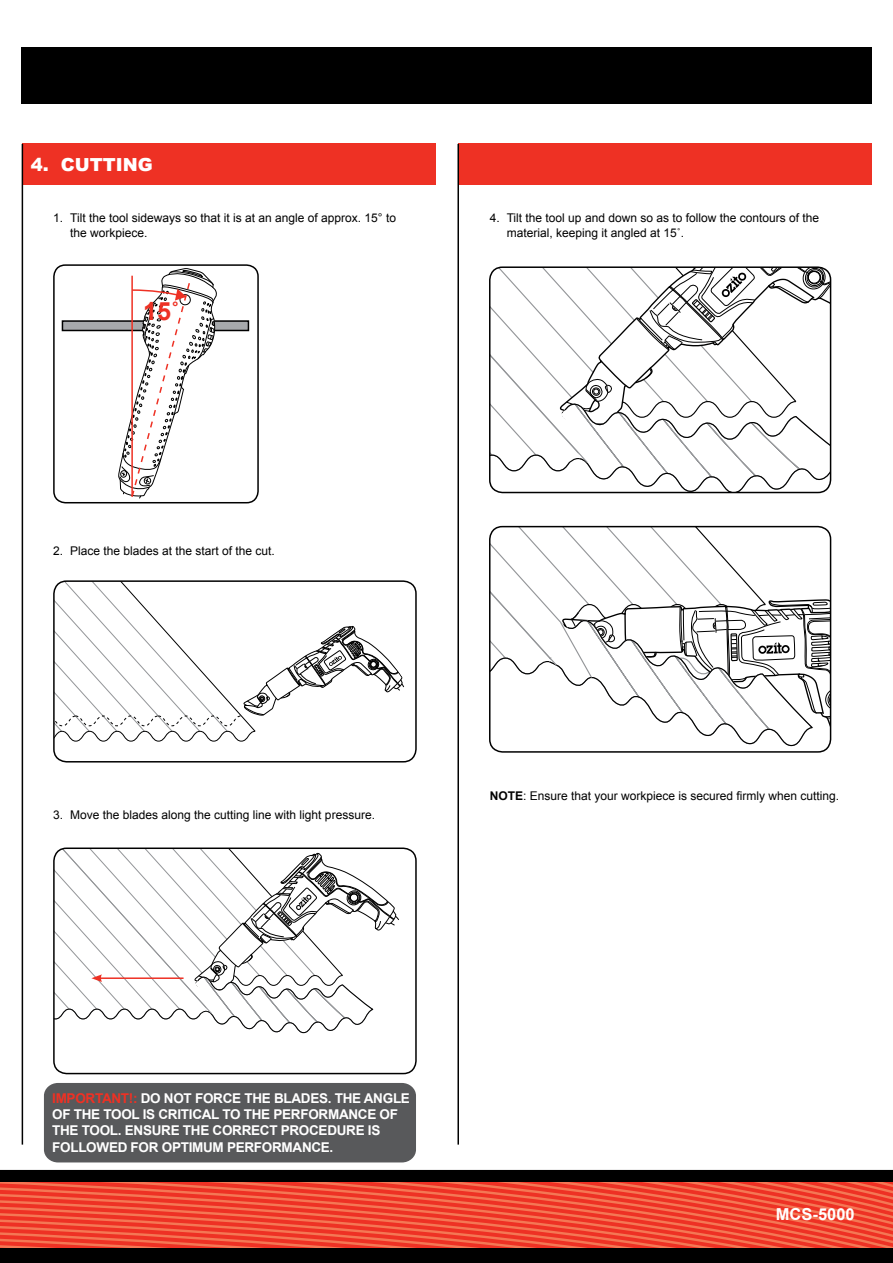
<style>
.page{position:relative;width:893px;height:1263px;background:#fff}
.page>*{position:absolute;margin:0;border:0;box-sizing:border-box;transform-origin:0 0}
.t1{font:700 25.2px "Arial";color:#ee3124}
.t2{font:900 18px "Arial";color:#fff}
.t3{font:700 16.5px "Arial";color:#fff}
.t4{font:700 13.5px/16.2px "Arial";letter-spacing:-.02em;color:#fff}
.t5{font:12px/15px "Arial";color:#000}
.s1{font-weight:700}
.s2{color:#ee3124}
</style>
<div class="page">
<svg style="left:0;top:1078px;width:893px;height:185px"></svg>
<svg style="left:0;top:1182px;width:893px;height:65px;background:#f04b36"></svg>
<div style="left:21px;top:47px;width:851px;height:57px;background:#000"></div>
<div style="left:22px;top:144px;width:413px;height:41px;background:#ee3124"></div>
<div style="left:458px;top:144px;width:413px;height:41px;background:#ee3124"></div>
<hr style="left:22px;top:144px;width:1px;height:1000px;background:#000">
<hr style="left:457px;top:144px;width:2px;height:1000px;background:#000">
<div style="left:53px;top:580px;width:364px;height:182px;border:2px solid #000;border-radius:13px"></div>
<div style="left:53px;top:847px;width:364px;height:227px;border:2px solid #000;border-radius:13px"></div>
<svg style="left:490px;top:269px;width:341px;height:223px"></svg>
<div style="left:489px;top:266px;width:342px;height:227px;border:2px solid #000;border-radius:13px"></div>
<svg style="left:490px;top:527px;width:341px;height:225px"></svg>
<div style="left:489px;top:526px;width:342px;height:227px;border:2px solid #000;border-radius:13px"></div>
<div style="left:62px;top:321px;width:186px;height:9px;background:#a7a9ac"></div>
<div style="left:62px;top:320px;width:187px;height:11px;border:2px solid #000"></div>
<div style="left:53px;top:264px;width:206px;height:239px;border:2px solid #000;border-radius:12px"></div>
<svg style="left:54px;top:581px;width:350px;height:161px"></svg>
<svg style="left:54px;top:848px;width:345px;height:185px"></svg>
<svg style="left:118px;top:268px;width:99px;height:231px"></svg>
<div style="left:44px;top:1083px;width:372px;height:79px;background:#58595b;border-radius:13px"></div>
<h2 class="t2" style="left:31px;top:151px;width:123px">4. CUTTING</h2>
<p class="t5" style="left:70px;top:210px;width:327px;text-indent:-17px">1. Tilt the tool sideways so that it is at an angle of approx. 15° to the workpiece.</p>
<p class="t5" style="left:507px;top:210px;width:314px;text-indent:-17px">4. Tilt the tool up and down so as to follow the contours of the material, keeping it angled at 15˚.</p>
<h1 class="t1" style="left:143px;top:294px;width:38px">15˚</h1>
<p class="t5" style="left:53px;top:544px;width:223px">2. Place the blades at the start of the cut.</p>
<p class="t5" style="left:53px;top:808px;width:323px">3. Move the blades along the cutting line with light pressure.</p>
<p class="t5" style="left:490px;top:789px;width:351px"><span class="s1">NOTE</span>: Ensure that your workpiece is secured firmly when cutting.</p>
<p class="t4" style="left:52px;top:1090px;width:359px"><span class="s2">IMPORTANT!:</span> DO NOT FORCE THE BLADES. THE ANGLE OF THE TOOL IS CRITICAL TO THE PERFORMANCE OF THE TOOL. ENSURE THE CORRECT PROCEDURE IS FOLLOWED FOR OPTIMUM PERFORMANCE.</p>
<h3 class="t3" style="left:776px;top:1203px;width:80px">MCS-5000</h3>
</div>
